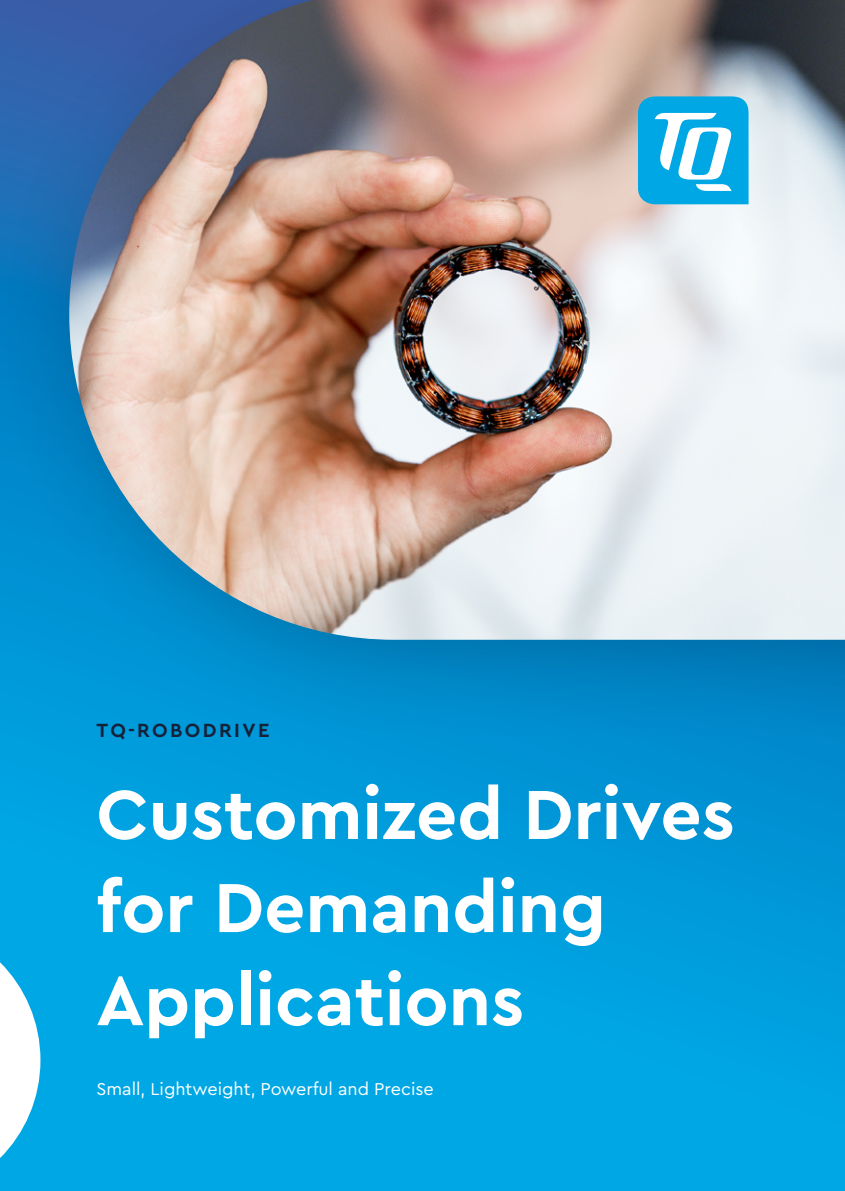
<style>
.page{position:relative;width:845px;height:1191px;background:#fff}
.page>*{position:absolute;margin:0;border:0;box-sizing:border-box;transform-origin:0 0}
.Headline{font:700 72.6px/93px "TQPRO";color:#fff}
.Copy{font:700 20px "TQPRO";letter-spacing:.12em;color:#16223a}
.Copy-2{font:18px "TQPRO";color:#fff}
</style>
<div class="page">
<div style="left:0;top:0;width:845px;height:1191px;background:linear-gradient(to right,#00a7e5,#009cdb)"></div>
<svg style="left:0;top:921px;width:40px;height:270px"></svg>
<div style="left:0;top:0;width:845px;height:749px;background:#000;opacity:.2"></div>
<img style="left:69px;top:0;width:776px;height:640px">
<svg style="left:638px;top:96px;width:110px;height:108px"></svg>
<p class="Copy" style="left:97px;top:717px;width:174px">TQ-ROBODRIVE</p>
<p class="Headline" style="left:96px;top:765px;width:640px">Customized Drives for Demanding<br>Applications</p>
<p class="Copy-2" style="left:96px;top:1076px;width:339px">Small, Lightweight, Powerful and Precise</p>
</div>
